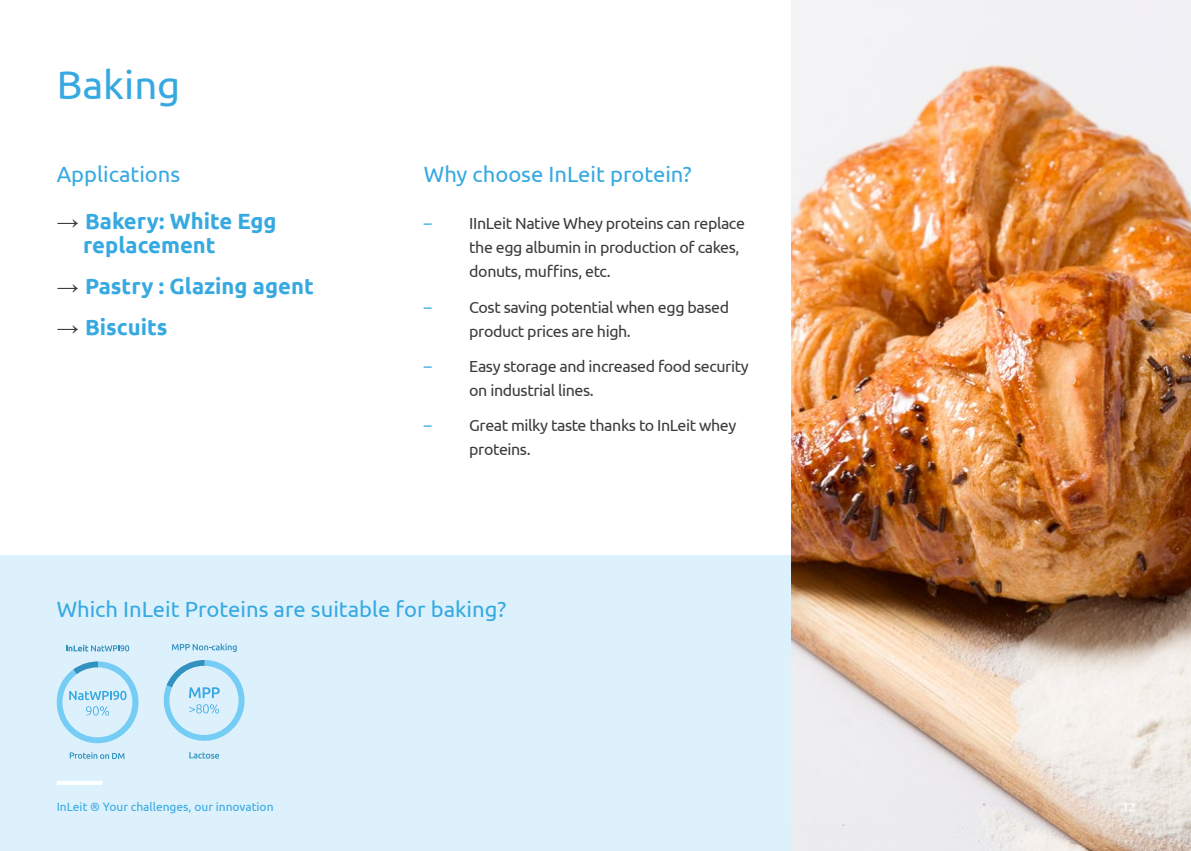
<style>
.page{position:relative;width:1191px;height:851px;background:#fff}
.page>*{position:absolute;margin:0;border:0;box-sizing:border-box;transform-origin:0 0}
.t1{font:40px "Ubuntu";color:#36a9e1}
.t2{font:22px "Ubuntu";color:#36a9e1}
.t3{font:700 22px/24px "Ubuntu";color:#36a9e1}
.t4{font:16px/24px "Ubuntu";letter-spacing:-.025em;color:#3c3c3b}
.t5{font:12px "Ubuntu";color:#36a9e1}
.t6{font:12px "Ubuntu";color:#fff}
.s1{font-family:"Arial";font-weight:400;color:#3c3c3b}
.s2{color:#36a9e1}
</style>
<div class="page">
<div style="left:0;top:556px;width:791px;height:294px;background:#ddf1fd"></div>
<svg style="left:57px;top:781px;width:45px;height:3px"></svg>
<img style="left:791px;top:0;width:400px;height:850px">
<svg style="left:163px;top:660px;width:82px;height:81px"></svg>
<svg style="left:172px;top:643px;width:65px;height:9px"></svg>
<svg style="left:189px;top:752px;width:30px;height:6px"></svg>
<svg style="left:56px;top:661px;width:83px;height:82px"></svg>
<svg style="left:70px;top:752px;width:54px;height:7px"></svg>
<svg style="left:66px;top:644px;width:63px;height:7px"></svg>
<h1 class="t1" style="left:57px;top:61px;width:125px">Baking</h1>
<h2 class="t2" style="left:57px;top:161px;width:125px">Applications</h2>
<h2 class="t3" style="left:83px;top:209px;width:195px;text-indent:-26px"><span class="s1">→</span> Bakery: White Egg replacement</h2>
<h2 class="t3" style="left:57px;top:274px;width:259px"><span class="s1">→</span> Pastry : Glazing agent</h2>
<h2 class="t3" style="left:57px;top:315px;width:112px"><span class="s1">→</span> Biscuits</h2>
<h2 class="t2" style="left:424px;top:161px;width:269px">Why choose InLeit protein?</h2>
<p class="t4" style="left:469px;top:211px;width:277px;text-indent:-45px"><span class="s2">–</span> IInLeit Native Whey proteins can replace the egg albumin in production of cakes, donuts, muffins, etc.</p>
<p class="t4" style="left:469px;top:294px;width:261px;text-indent:-45px"><span class="s2">–</span> Cost saving potential when egg based product prices are high.</p>
<p class="t4" style="left:469px;top:354px;width:281px;text-indent:-45px"><span class="s2">–</span> Easy storage and increased food security on industrial lines.</p>
<p class="t4" style="left:469px;top:413px;width:268px;text-indent:-45px"><span class="s2">–</span> Great milky taste thanks to InLeit whey proteins.</p>
<h2 class="t2" style="left:57px;top:595px;width:451px">Which InLeit Proteins are suitable for baking?</h2>
<p class="t5" style="left:57px;top:799px;width:218px">InLeit ® Your challenges, our innovation</p>
<p class="t6" style="left:1122px;top:799px;width:15px">12</p>
</div>
